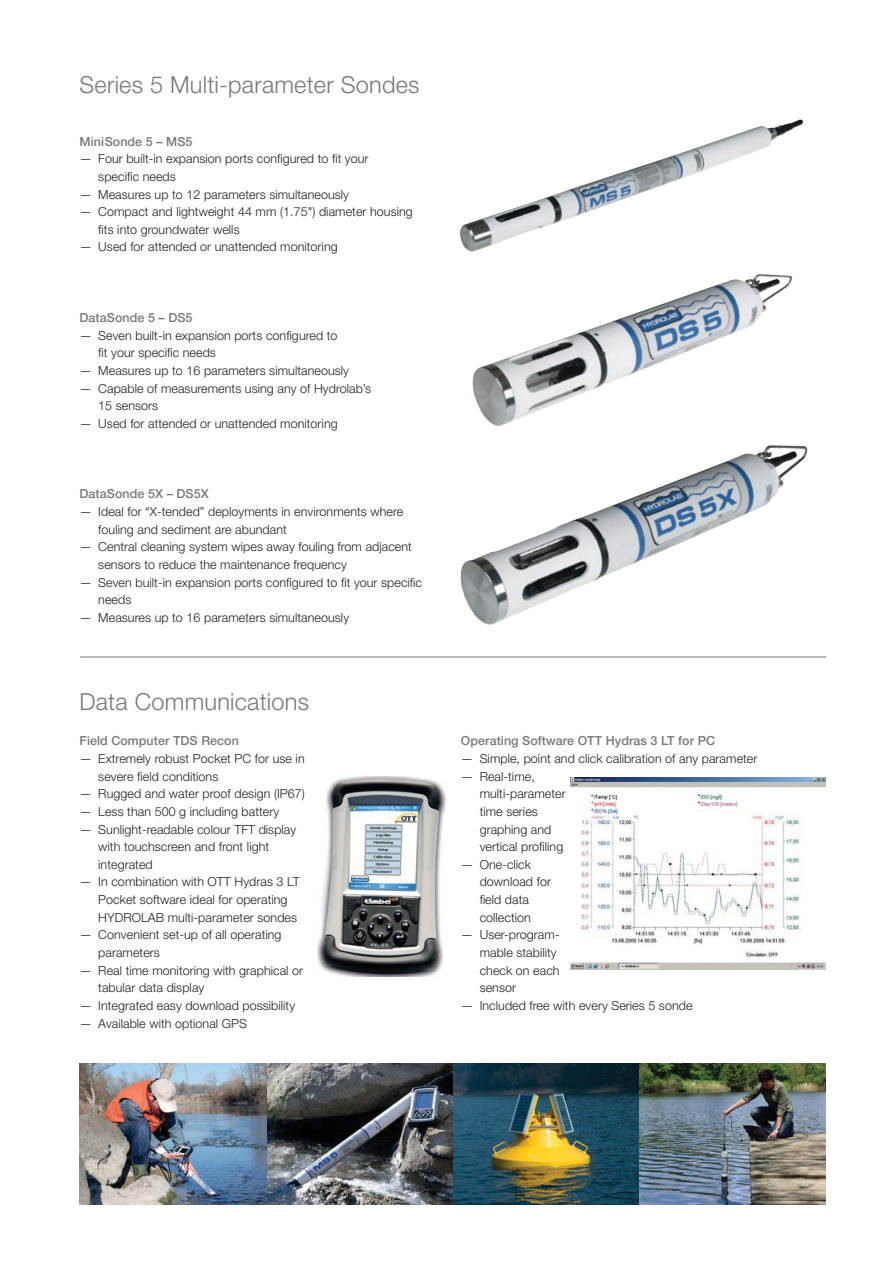
<style>
.page{position:relative;width:893px;height:1263px;background:#fff}
.page>*{position:absolute;margin:0;border:0;box-sizing:border-box;transform-origin:0 0}
.t1{font:300 23.55px "Helvetica Neue LT";letter-spacing:.01em;color:#77787b}
.t2{font:300 12.45px/17.7px "Helvetica Neue LT";letter-spacing:.005em;color:#231f20}
.t3{font:500 12.45px "Helvetica Neue LT";letter-spacing:.005em;color:#77787b}
</style>
<div class="page">
<img style="left:79px;top:1063px;width:746px;height:141px">
<img style="left:460px;top:119px;width:343px;height:133px">
<img style="left:472px;top:274px;width:320px;height:152px">
<img style="left:460px;top:445px;width:347px;height:180px">
<img style="left:317px;top:777px;width:130px;height:200px">
<img style="left:570px;top:778px;width:255px;height:191px">
<hr style="left:80px;top:657px;width:746px;height:1px;background:#77787b">
<h1 class="t1" style="left:79px;top:76px;width:341px">Series 5 Multi-parameter Sondes</h1>
<p class="t3" style="left:80px;top:137px;width:114px">Mini Sonde 5 – MS5</p>
<p class="t2" style="left:98px;top:151px;width:272px;text-indent:-19px">— Four built-in expansion ports configured to fit your specific needs</p>
<p class="t2" style="left:79px;top:186px;width:271px">— Measures up to 12 parameters simultaneously</p>
<p class="t2" style="left:98px;top:204px;width:316px;text-indent:-19px">— Compact and lightweight 44 mm (1.75") diameter housing fits into groundwater wells</p>
<p class="t2" style="left:80px;top:239px;width:260px">— Used for attended or unattended monitoring</p>
<p class="t3" style="left:80px;top:313px;width:114px">DataSonde 5 – DS5</p>
<p class="t2" style="left:98px;top:327px;width:241px;text-indent:-19px">— Seven built-in expansion ports configured to fit your specific needs</p>
<p class="t2" style="left:80px;top:363px;width:271px">— Measures up to 16 parameters simultaneously</p>
<p class="t2" style="left:98px;top:380px;width:274px;text-indent:-19px">— Capable of measurements using any of Hydrolab’s<br>15 sensors</p>
<p class="t2" style="left:80px;top:416px;width:260px">— Used for attended or unattended monitoring</p>
<p class="t3" style="left:80px;top:490px;width:131px">DataSonde 5X – DS5X</p>
<p class="t2" style="left:98px;top:504px;width:306px;text-indent:-19px">— Ideal for “X-tended” deployments in environments where fouling and sediment are abundant</p>
<p class="t2" style="left:98px;top:539px;width:315px;text-indent:-19px">— Central cleaning system wipes away fouling from adjacent sensors to reduce the maintenance frequency</p>
<p class="t2" style="left:98px;top:574px;width:325px;text-indent:-19px">— Seven built-in expansion ports configured to fit your specific needs</p>
<p class="t2" style="left:80px;top:610px;width:271px">— Measures up to 16 parameters simultaneously</p>
<h1 class="t1" style="left:79px;top:693px;width:231px">Data Communications</h1>
<p class="t3" style="left:79px;top:736px;width:161px">Field Computer TDS Recon</p>
<p class="t3" style="left:461px;top:736px;width:256px">Operating Software OTT Hydras 3 LT for PC</p>
<p class="t2" style="left:98px;top:751px;width:208px;text-indent:-19px">— Extremely robust Pocket PC for use in severe field conditions</p>
<p class="t2" style="left:79px;top:786px;width:227px">— Rugged and water proof design (IP67)</p>
<p class="t2" style="left:79px;top:804px;width:201px">— Less than 500 g including battery</p>
<p class="t2" style="left:98px;top:821px;width:199px;text-indent:-19px">— Sunlight-readable colour TFT display with touchscreen and front light integrated</p>
<p class="t2" style="left:98px;top:874px;width:203px;text-indent:-19px">— In combination with OTT Hydras 3 LT<br>Pocket software ideal for operating<br>HYDROLAB multi-parameter sondes</p>
<p class="t2" style="left:98px;top:927px;width:185px;text-indent:-19px">— Convenient set-up of all operating parameters</p>
<p class="t2" style="left:98px;top:962px;width:206px;text-indent:-19px">— Real time monitoring with graphical or tabular data display</p>
<p class="t2" style="left:79px;top:998px;width:217px">— Integrated easy download possibility</p>
<p class="t2" style="left:79px;top:1015px;width:169px">— Available with optional GPS</p>
<p class="t2" style="left:461px;top:751px;width:298px">— Simple, point and click cali bration of any parameter</p>
<p class="t2" style="left:479px;top:768px;width:87px;text-indent:-19px">— Real-time, multi-parameter time series graphing and vertical profiling</p>
<p class="t2" style="left:479px;top:857px;width:73px;text-indent:-19px">— One-click download for field data collection</p>
<p class="t2" style="left:479px;top:927px;width:81px;text-indent:-19px">— User-program&shy;mable stability check on each sensor</p>
<p class="t2" style="left:461px;top:998px;width:233px">— Included free with every Series 5 sonde</p>
</div>
